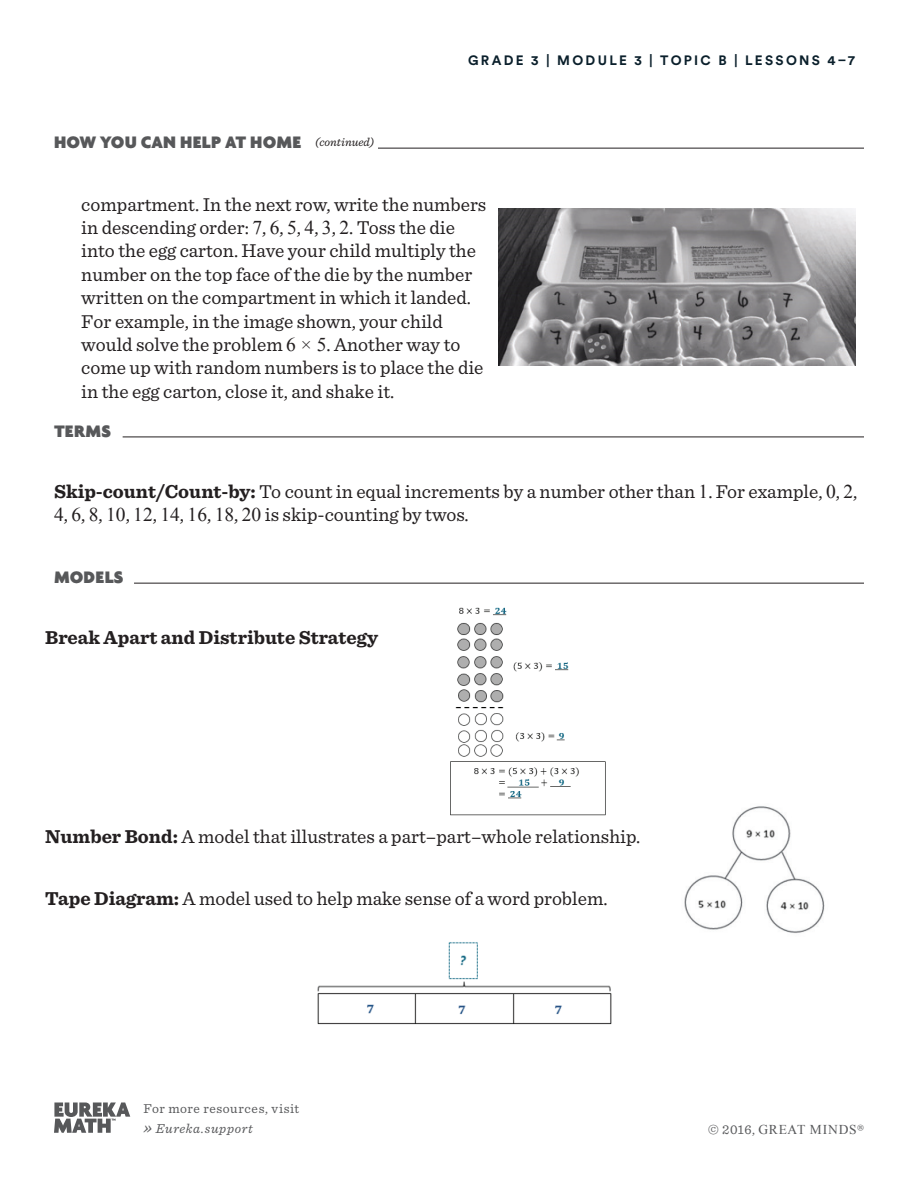
<style>
.page{position:relative;width:918px;height:1188px;background:#fff}
.page>*{position:absolute;margin:0;border:0;box-sizing:border-box;transform-origin:0 0}
.t1{font:19.5px/23.4px "Sentinel";color:#231f20}
.t2{font:700 19.5px "Sentinel";color:#231f20}
.t3{font:900 18px "Agenda";letter-spacing:.01em;color:#57585a}
.t4{font:13.5px/19.5px "Sentinel";letter-spacing:.045em;color:#57585a}
.t5{font:700 13.5px "Circular Std";letter-spacing:.17em;color:#0a1f2b}
.t6{font:13.5px "Times New Roman";letter-spacing:.055em;color:#57585a}
.s1{font-family:"Sentinel";font-weight:400;font-style:italic;font-size:12px;color:#231f20}
.s2{font-family:"Times New Roman"}
.s3{font-weight:700}
.s4{font-style:italic;font-size:18px}
.s5{font-style:italic}
.s6{font-family:"Sentinel"}
</style>
<div class="page">
<hr style="left:123px;top:437px;width:741px;height:1px;background:#231f20">
<hr style="left:134px;top:583px;width:730px;height:1px;background:#231f20">
<hr style="left:378px;top:148px;width:486px;height:1px;background:#231f20">
<img style="left:499px;top:208px;width:356px;height:158px">
<img style="left:450px;top:607px;width:156px;height:209px">
<img style="left:684px;top:806px;width:141px;height:127px">
<img style="left:317px;top:942px;width:295px;height:83px">
<svg style="left:54px;top:1103px;width:76px;height:30px"></svg>
<p class="t3" style="left:54px;top:131px;width:322px">HOW YOU CAN HELP AT HOME <span class="s1">(continued)</span></p>
<p class="t5" style="left:468px;top:51px;width:388px">GRADE 3 | MODULE 3 | TOPIC B | LESSONS 4–7</p>
<p class="t1" style="left:81px;top:191px;width:406px">compartment. In the next row, write the numbers in descending order: <span class="s2">7</span>, <span class="s2">6</span>, <span class="s2">5</span>, <span class="s2">4</span>, <span class="s2">3</span>, <span class="s2">2</span>. Toss the die into the egg carton. Have your child multiply the number on the top face of the die by the number written on the compartment in which it landed.<br>For example, in the image shown, your child would solve the problem <span class="s2">6 × 5</span>. Another way to come up with random numbers is to place the die in the egg carton, close it, and shake it.</p>
<p class="t3" style="left:54px;top:420px;width:59px">TERMS</p>
<p class="t1" style="left:54px;top:478px;width:805px"><span class="s3">Skip-count/Count-by:</span> To count in equal increments by a number other than <span class="s2">1</span>. For example, <span class="s2">0</span>, <span class="s2">2</span>,<br><span class="s2">4</span>, <span class="s2">6</span>, <span class="s2">8</span>, <span class="s2">10</span>, <span class="s2">12</span>, <span class="s2">14</span>, <span class="s2">16</span>, <span class="s2">18</span>, <span class="s2">20</span> is skip-counting by twos.</p>
<p class="t3" style="left:54px;top:566px;width:71px">MODELS</p>
<p class="t2" style="left:45px;top:622px;width:334px">Break Apart and Distribute Strategy</p>
<p class="t1" style="left:45px;top:824px;width:597px"><span class="s3">Number Bond:</span> A model that illustrates a part–part–whole relationship.</p>
<p class="t1" style="left:45px;top:886px;width:564px"><span class="s3">Tape Diagram:</span> A model used to help make sense of a word problem.</p>
<p class="t4" style="left:144px;top:1098px;width:157px">For more resources, visit <span class="s4">»</span> <span class="s5">Eureka.support</span></p>
<p class="t6" style="left:708px;top:1120px;width:157px"><span class="s6">© 2016,</span> GREAT MINDS<span class="s6">®</span></p>
</div>
